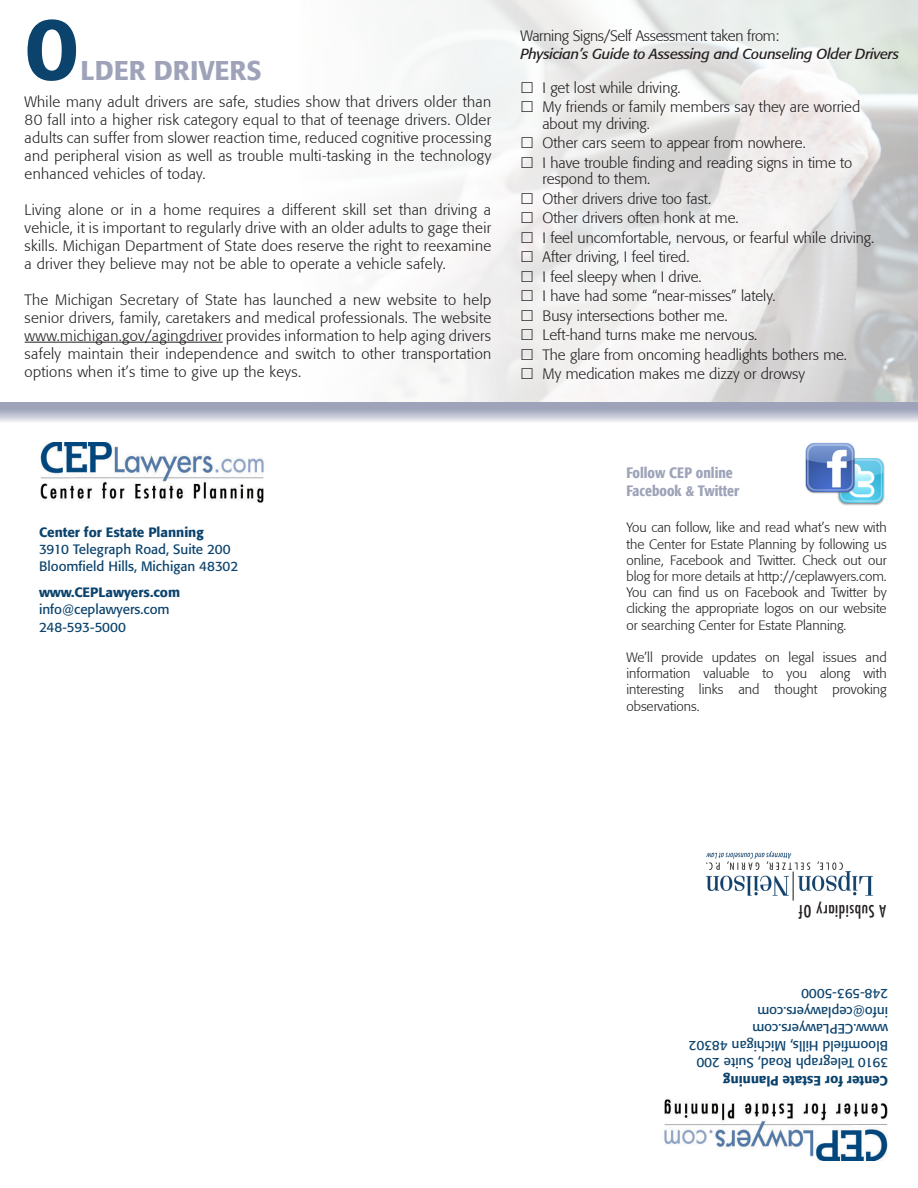
<style>
.page{position:relative;width:918px;height:1188px;background:#fff}
.page>*{position:absolute;margin:0;border:0;box-sizing:border-box;transform-origin:0 0}
.t1{font:500 condensed 84px "Formata";color:#0b436d}
.t2{font:500 27px "Formata";color:#9ea3b9}
.t3{font:condensed 16.5px "Futura";letter-spacing:.04em;color:#231f20}
.t4{font:300 15px/18px "Formata";color:#231f20;text-align:justify}
.t5{font:300 15px/18px "Formata";letter-spacing:.02em;color:#231f20}
.t6{font:300 15px "Formata";letter-spacing:-.02em;color:#231f20}
.t7{font:500 condensed 15px "Formata";color:#9ea3b9}
.t8{font:italic 14.7px "Formata";letter-spacing:-.02em;color:#231f20}
.t9{font:300 13.5px/16.2px "Formata";color:#231f20;text-align:justify}
.t10{font:13.5px "Formata";color:#0b436d}
.t11{font:500 13.5px "Formata";color:#0b436d}
</style>
<div class="page">
<img style="left:300px;top:0;width:618px;height:403px">
<img style="left:805px;top:442px;width:80px;height:64px">
<hr style="left:25px;top:342px;width:198px;height:1px;background:#231f20">
<img style="left:40px;top:442px;width:224px;height:61px">
<img style="left:706px;top:851px;width:167px;height:50px">
<img style="left:664px;top:1099px;width:224px;height:61px">
<div style="left:0;top:403px;width:918px;height:24px;background:linear-gradient(to bottom,#868ba8,#fff)"></div>
<svg style="left:522px;top:82px;width:11px;height:11px"></svg>
<svg style="left:522px;top:101px;width:11px;height:11px"></svg>
<svg style="left:522px;top:137px;width:11px;height:11px"></svg>
<svg style="left:522px;top:157px;width:11px;height:11px"></svg>
<svg style="left:522px;top:193px;width:11px;height:11px"></svg>
<svg style="left:522px;top:212px;width:11px;height:11px"></svg>
<svg style="left:522px;top:232px;width:11px;height:11px"></svg>
<svg style="left:522px;top:251px;width:11px;height:11px"></svg>
<svg style="left:522px;top:271px;width:11px;height:11px"></svg>
<svg style="left:522px;top:290px;width:11px;height:11px"></svg>
<svg style="left:522px;top:310px;width:11px;height:11px"></svg>
<svg style="left:522px;top:329px;width:11px;height:11px"></svg>
<svg style="left:522px;top:349px;width:11px;height:11px"></svg>
<svg style="left:522px;top:368px;width:11px;height:11px"></svg>
<p class="t1" style="left:25px;top:-1px;width:56px">O</p>
<p class="t2" style="left:81px;top:54px;width:183px">LDER DRIVERS</p>
<p class="t4" style="left:25px;top:93px;width:468px">While many adult drivers are safe, studies show that drivers older than 80 fall into a higher risk category equal to that of teenage drivers. Older adults can suffer from slower reaction time, reduced cognitive processing and peripheral vision as well as trouble multi-tasking in the technology enhanced vehicles of today.</p>
<p class="t4" style="left:25px;top:201px;width:468px">Living alone or in a home requires a different skill set than driving a vehicle, it is important to regularly drive with an older adults to gage their skills. Michigan Department of State does reserve the right to reexamine a driver they believe may not be able to operate a vehicle safely.</p>
<p class="t5" style="left:25px;top:291px;width:468px">The Michigan Secretary of State has launched a new website to help senior drivers, family, caretakers and medical professionals. The website</p>
<p class="t4" style="left:25px;top:327px;width:468px">www.michigan.gov/agingdriver provides information to help aging drivers safely maintain their independence and switch to other transportation options when it’s time to give up the keys.</p>
<p class="t6" style="left:520px;top:27px;width:260px">Warning Signs/Self Assessment taken from:</p>
<p class="t8" style="left:520px;top:45px;width:380px">Physician’s Guide to Assessing and Counseling Older Drivers</p>
<p class="t4" style="left:543px;top:79px;width:140px">I get lost while driving.</p>
<p class="t4" style="left:543px;top:98px;width:319px">My friends or family members say they are worried</p>
<p class="t4" style="left:542px;top:115px;width:109px">about my driving.</p>
<p class="t4" style="left:543px;top:134px;width:265px">Other cars seem to appear from nowhere.</p>
<p class="t4" style="left:543px;top:154px;width:311px">I have trouble finding and reading signs in time to</p>
<p class="t4" style="left:542px;top:170px;width:109px">respond to them.</p>
<p class="t4" style="left:543px;top:190px;width:170px">Other drivers drive too fast.</p>
<p class="t4" style="left:543px;top:209px;width:198px">Other drivers often honk at me.</p>
<p class="t4" style="left:543px;top:229px;width:333px">I feel uncomfortable, nervous, or fearful while driving.</p>
<p class="t4" style="left:543px;top:248px;width:148px">After driving, I feel tired.</p>
<p class="t4" style="left:543px;top:268px;width:161px">I feel sleepy when I drive.</p>
<p class="t4" style="left:543px;top:287px;width:234px">I have had some “near-misses” lately.</p>
<p class="t4" style="left:543px;top:307px;width:187px">Busy intersections bother me.</p>
<p class="t4" style="left:543px;top:326px;width:216px">Left-hand turns make me nervous.</p>
<p class="t4" style="left:543px;top:346px;width:306px">The glare from oncoming headlights bothers me.</p>
<p class="t4" style="left:543px;top:365px;width:264px">My medication makes me dizzy or drowsy</p>
<p class="t11" style="left:39px;top:524px;width:166px">Center for Estate Planning</p>
<p class="t10" style="left:39px;top:541px;width:193px">3910 Telegraph Road, Suite 200</p>
<p class="t10" style="left:39px;top:558px;width:201px">Bloomfield Hills, Michigan 48302</p>
<p class="t11" style="left:39px;top:584px;width:143px">www.CEPLawyers.com</p>
<p class="t10" style="left:39px;top:602px;width:132px">info@ceplawyers.com</p>
<p class="t10" style="left:39px;top:619px;width:88px">248-593-5000</p>
<p class="t7" style="left:626px;top:463px;width:108px">Follow CEP online</p>
<p class="t7" style="left:626px;top:481px;width:114px">Facebook &amp; Twitter</p>
<p class="t9" style="left:626px;top:520px;width:262px">You can follow, like and read what’s new with the Center for Estate Planning by following us online, Facebook and Twitter. Check out our blog for more details at http://ceplawyers.com.<br>You can find us on Facebook and Twitter by clicking the appropriate logos on our website or searching Center for Estate Planning.</p>
<p class="t9" style="left:626px;top:649px;width:262px">We’ll provide updates on legal issues and information valuable to you along with interesting links and thought provoking observations.</p>
<p class="t3" style="left:886px;top:921px;width:89px;rotate:-180deg">A Subsidiary Of</p>
<p class="t10" style="left:888px;top:1002px;width:88px;rotate:-180deg">248-593-5000</p>
<p class="t10" style="left:888px;top:1019px;width:132px;rotate:-180deg">info@ceplawyers.com</p>
<p class="t10" style="left:888px;top:1037px;width:137px;rotate:-180deg">www.CEPLawyers.com</p>
<p class="t10" style="left:888px;top:1054px;width:201px;rotate:-180deg">Bloomfield Hills, Michigan 48302</p>
<p class="t10" style="left:888px;top:1071px;width:193px;rotate:-180deg">3910 Telegraph Road, Suite 200</p>
<p class="t11" style="left:888px;top:1089px;width:166px;rotate:-180deg">Center for Estate Planning</p>
</div>
